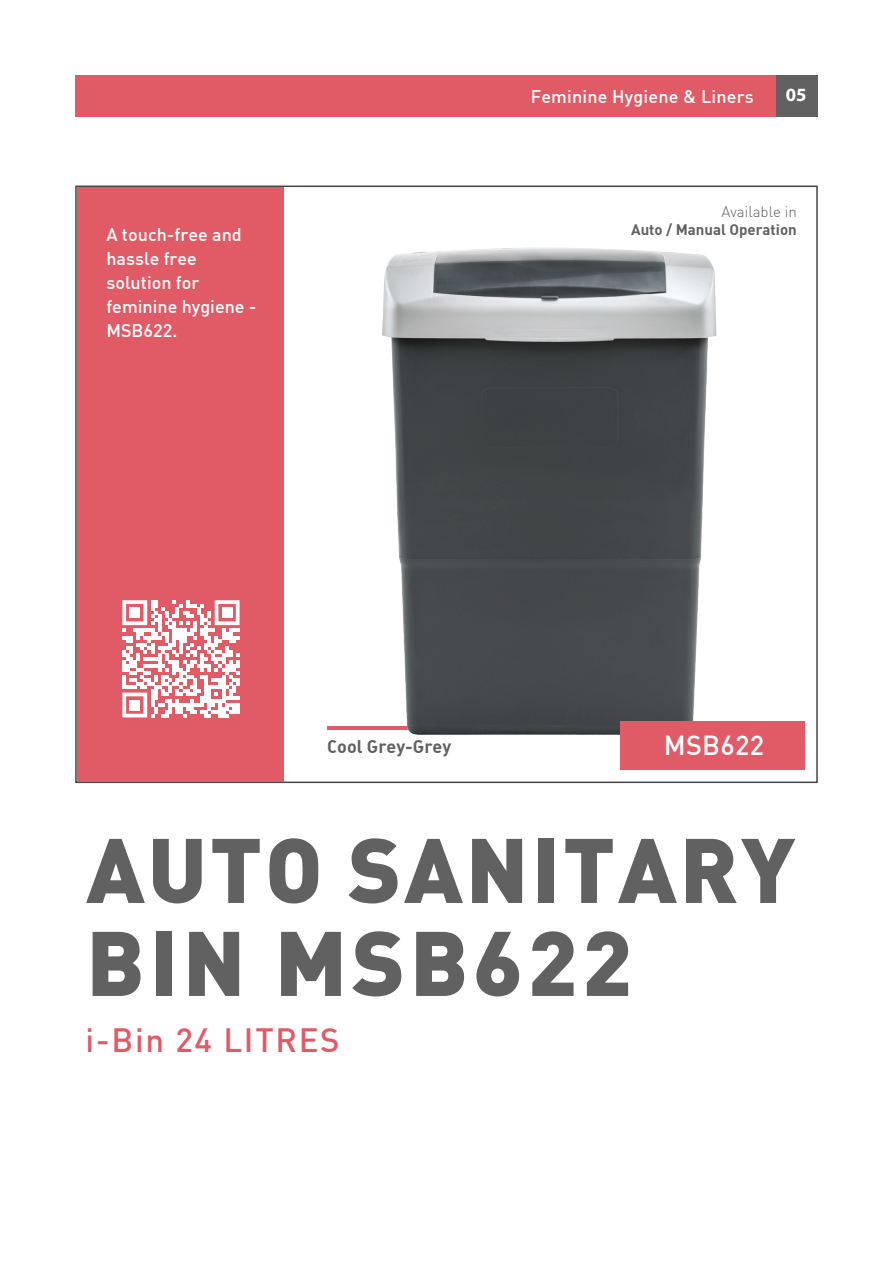
<style>
.page{position:relative;width:893px;height:1263px;background:#fff}
.page>*{position:absolute;margin:0;border:0;box-sizing:border-box;transform-origin:0 0}
.t1{font:900 90px/93px "DIN";letter-spacing:.03em;color:#606160}
.t2{font:500 33px "DIN";letter-spacing:.05em;color:#e15b66}
.t3{font:500 27px "DIN";letter-spacing:.01em;color:#fff}
.t4{font:700 18.75px "Myriad Pro";color:#fff}
.t5{font:500 18px/24px "DIN";color:#fff}
.t6{font:18px "DIN Bold Alternate";color:#606160}
.t7{font:15px "DIN Bold";color:#606160}
.t8{font:300 15px "DIN";color:#606160}
</style>
<div class="page">
<div style="left:75px;top:186px;width:743px;height:597px;background:#fff;border:2px solid #434545"></div>
<div style="left:76px;top:76px;width:741px;height:41px;background:#e15b66"></div>
<div style="left:77px;top:187px;width:206px;height:594px;background:#e15b66"></div>
<div style="left:776px;top:76px;width:41px;height:41px;background:#606160"></div>
<hr style="left:327px;top:727px;width:162px;height:3px;background:#e15b66">
<img style="left:376px;top:247px;width:341px;height:496px">
<div style="left:621px;top:721px;width:184px;height:49px;background:#e15b66"></div>
<svg style="left:122px;top:600px;width:118px;height:117px"></svg>
<div style="left:129px;top:607px;width:11px;height:11px;background:#fff"></div>
<div style="left:222px;top:607px;width:10px;height:11px;background:#fff"></div>
<div style="left:129px;top:700px;width:11px;height:10px;background:#fff"></div>
<p class="t5" style="left:106px;top:222px;width:152px">A touch-free and hassle free solution for feminine hygiene -<br>MSB622.</p>
<p class="t5" style="left:531px;top:84px;width:225px">Feminine Hygiene &amp; Liners</p>
<p class="t4" style="left:786px;top:83px;width:22px">05</p>
<p class="t8" style="left:721px;top:203px;width:77px">Available in</p>
<p class="t7" style="left:631px;top:220px;width:167px">Auto / Manual Operation</p>
<p class="t6" style="left:327px;top:734px;width:126px">Cool Grey-Grey</p>
<h3 class="t3" style="left:664px;top:728px;width:102px">MSB622</h3>
<h1 class="t1" style="left:86px;top:819px;width:711px">AUTO SANITARY<br>BIN MSB622</h1>
<h2 class="t2" style="left:85px;top:1019px;width:256px">i-Bin 24 LITRES</h2>
</div>
